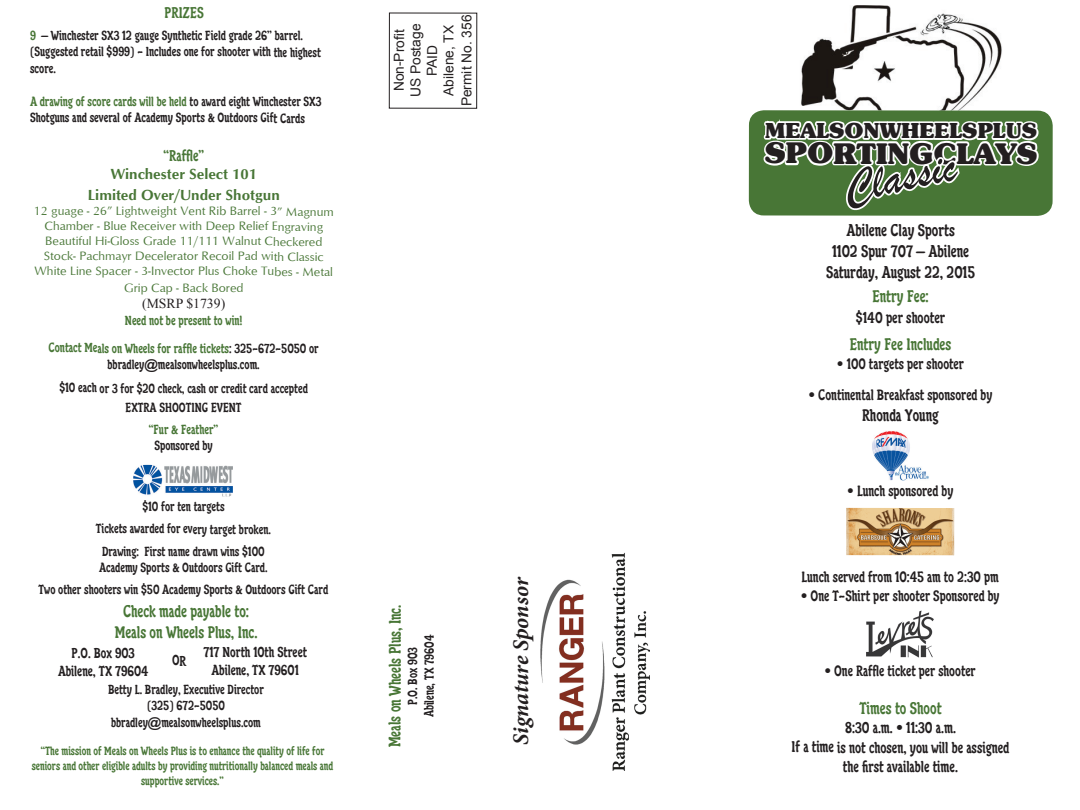
<style>
.page{position:relative;width:1080px;height:810px;background:#fff}
.page>*{position:absolute;margin:0;border:0;box-sizing:border-box;transform-origin:0 0}
.t1{font:48.12px "Brush Script";color:#231f20}
.t2{font:29.38px "Subway";color:#231f20}
.t3{font:italic 700 22.5px "Minion Pro";letter-spacing:-.005em;color:#231f20}
.t4{font:21.38px "Subway";color:#231f20}
.t5{font:17.5px/21px "Theatre Antoine";color:#487636;text-align:center}
.t6{font:17.5px/21px "Theatre Antoine";color:#231f20;text-align:center}
.t7{font:16.25px/19.5px "Theatre Antoine";color:#231f20;text-align:center}
.t8{font:16.25px "Theatre Antoine";color:#487636}
.t9{font:15.62px "Theatre Antoine";color:#231f20}
.t10{font:15px/18px "Theatre Antoine";color:#231f20;text-align:center}
.t11{font:700 15px/21px "Optimum";color:#487636;text-align:center}
.t12{font:13.75px/16.5px "Theatre Antoine";color:#231f20;text-align:center}
.t13{font:13.75px/27.8px "Theatre Antoine";color:#487636;text-align:center}
.t14{font:13.75px/16.5px "Arial";color:#231f20;text-align:center}
.t15{font:13.75px "Times New Roman";color:#231f20}
.t16{font:12.5px/15px "Optimum";color:#487636;text-align:center}
.t17{font:12.5px/15px "Theatre Antoine";color:#487636;text-align:center}
.s1{color:#487636}
.s2{color:#231f20}
</style>
<div class="page">
<img style="left:133px;top:465px;width:100px;height:31px">
<img style="left:846px;top:508px;width:108px;height:47px">
<img style="left:866px;top:611px;width:68px;height:47px">
<svg style="left:749px;top:5px;width:304px;height:211px"></svg>
<div style="left:389px;top:13px;width:88px;height:96px;border:1px solid #231f20"></div>
<img style="left:872px;top:431px;width:57px;height:50px">
<img style="left:540px;top:552px;width:110px;height:219px">
<p class="t8" style="left:165px;top:3px;width:41px">PRIZES</p>
<p class="t12" style="left:30px;top:27px;width:292px;text-align:left"><span class="s1">9</span> – Winchester SX3 12 gauge Synthetic Field grade 26” barrel. (Suggested retail $999) - Includes one for shooter with the highest score.</p>
<p class="t12" style="left:30px;top:93px;width:293px;text-align:left"><span class="s1">A drawing of score cards will be held</span> to award eight Winchester SX3<br>Shotguns and several of Academy Sports &amp; Outdoors Gift Cards</p>
<p class="t8" style="left:164px;top:147px;width:42px">“Raffle”</p>
<p class="t11" style="left:88px;top:164px;width:193px">Winchester Select 101<br>Limited Over/Under Shotgun</p>
<p class="t16" style="left:34px;top:203px;width:301px">12 guage - 26” Lightweight Vent Rib Barrel - 3” Magnum Chamber - Blue Receiver with Deep Relief Engraving Beautiful Hi-Gloss Grade 11/111 Walnut Checkered Stock- Pachmayr Decelerator Recoil Pad with Classic White Line Spacer - 3-Invector Plus Choke Tubes - Metal</p>
<p class="t16" style="left:124px;top:280px;width:121px">Grip Cap - Back Bored</p>
<p class="t15" style="left:142px;top:295px;width:85px">(MSRP $1739)</p>
<p class="t13" style="left:49px;top:307px;width:272px">Need not be present to win!<br>Contact Meals on Wheels for raffle tickets<span class="s2">: 325-672-5050 or</span></p>
<p class="t12" style="left:59px;top:353px;width:250px;line-height:23.5px">bbradley@mealsonwheelsplus.com.<br>$10 each or 3 for $20 check, cash or credit card accepted</p>
<p class="t12" style="left:126px;top:399px;width:118px">EXTRA SHOOTING EVENT</p>
<p class="t13" style="left:149px;top:416px;width:71px">“Fur &amp; Feather”</p>
<p class="t12" style="left:154px;top:438px;width:60px">Sponsored by</p>
<p class="t12" style="left:96px;top:496px;width:177px;line-height:22.1px">$10 for ten targets<br>Tickets awarded for every target broken.<br>Drawing: First name drawn wins $100</p>
<p class="t12" style="left:38px;top:557px;width:291px;line-height:22.1px">Academy Sports &amp; Outdoors Gift Card.<br>Two other shooters win $50 Academy Sports &amp; Outdoors Gift Card</p>
<p class="t5" style="left:115px;top:601px;width:144px">Check made payable to:<br>Meals on Wheels Plus, Inc.</p>
<p class="t10" style="left:58px;top:644px;width:92px">P.O. Box 903<br>Abilene, TX 79604</p>
<p class="t10" style="left:203px;top:644px;width:105px">717 North 10th Street<br>Abilene, TX 79601</p>
<p class="t10" style="left:172px;top:652px;width:16px">OR</p>
<p class="t12" style="left:108px;top:681px;width:157px">Betty L. Bradley, Executive Director (325) 672-5050 bbradley@mealsonwheelsplus.com</p>
<p class="t17" style="left:32px;top:744px;width:303px">“The mission of Meals on Wheels Plus is to enhance the quality of life for seniors and other eligible adults by providing nutritionally balanced meals and supportive services.”</p>
<p class="t14" style="left:391px;top:97px;width:75px;rotate:-90deg">Non-Profit<br>US Postage<br>PAID<br>Abilene, TX</p>
<p class="t14" style="left:458px;top:106px;width:93px;rotate:-90deg">Permit No. 356</p>
<p class="t5" style="left:385px;top:747px;width:144px;rotate:-90deg">Meals on Wheels Plus, Inc.</p>
<p class="t12" style="left:405px;top:717px;width:84px;rotate:-90deg">P.O. Box 903<br>Abilene, TX 79604</p>
<h3 class="t3" style="left:505px;top:745px;width:170px;rotate:-90deg">Signature Sponsor</h3>
<h3 class="t4" style="left:765px;top:119px;width:274px">MEALSONWHEELSPLUS</h3>
<h2 class="t2" style="left:765px;top:137px;width:274px">SPORTINGCLAYS</h2>
<h1 class="t1" style="left:837px;top:160px;width:116px;rotate:-12deg">Classic</h1>
<p class="t6" style="left:826px;top:220px;width:151px">Abilene Clay Sports<br>1102 Spur 707 – Abilene<br>Saturday, August 22, 2015</p>
<p class="t5" style="left:872px;top:286px;width:58px">Entry Fee:</p>
<p class="t7" style="left:856px;top:308px;width:91px">$140 per shooter</p>
<p class="t5" style="left:850px;top:334px;width:103px">Entry Fee Includes</p>
<p class="t9" style="left:837px;top:354px;width:129px">• 100 targets per shooter</p>
<p class="t9" style="left:808px;top:385px;width:185px">• Continental Breakfast sponsored by</p>
<p class="t6" style="left:862px;top:405px;width:78px">Rhonda Young</p>
<p class="t9" style="left:847px;top:481px;width:108px">• Lunch sponsored by</p>
<p class="t9" style="left:802px;top:568px;width:199px">Lunch served from 10:45 am to 2:30 pm</p>
<p class="t9" style="left:801px;top:586px;width:200px">• One T-Shirt per shooter Sponsored by</p>
<p class="t9" style="left:824px;top:661px;width:153px">• One Raffle ticket per shooter</p>
<p class="t5" style="left:859px;top:698px;width:84px">Times to Shoot</p>
<p class="t7" style="left:792px;top:718px;width:219px">8:30 a.m. • 11:30 a.m.<br>If a time is not chosen, you will be assigned the first available time.</p>
</div>
